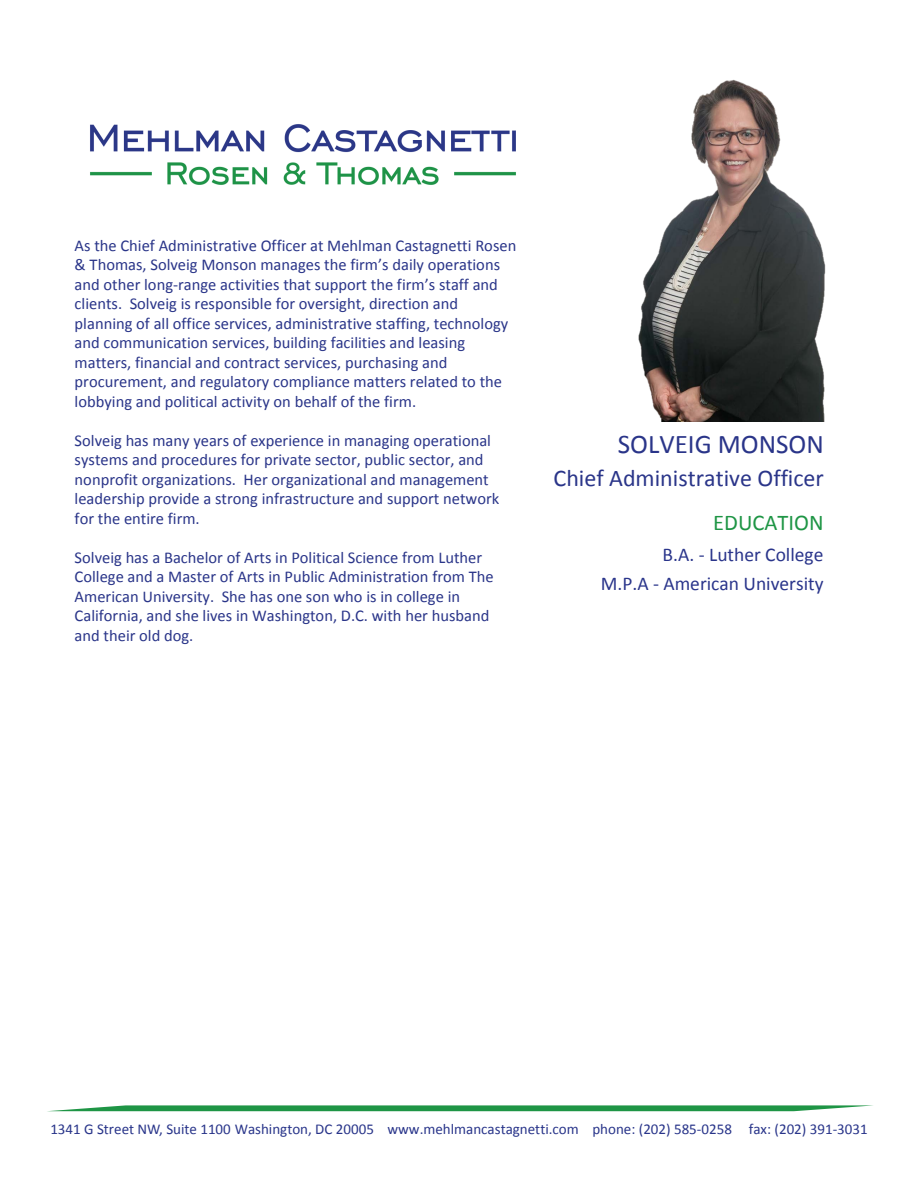
<style>
.page{position:relative;width:918px;height:1188px;background:#fff}
.page>*{position:absolute;margin:0;border:0;box-sizing:border-box;transform-origin:0 0}
.t1{font:27px "Calibri";color:#2a3589}
.t2{font:24px "Calibri";color:#2a3589}
.t3{font:22.5px "Calibri";color:#1e9545}
.t4{font:19.5px/29.2px "Calibri";color:#2a358b;text-align:right}
.t5{font:16.5px/19.5px "Calibri";color:#2a3589}
.t6{font:15px "Calibri";color:#29358a}
</style>
<div class="page">
<svg style="left:50px;top:1105px;width:823px;height:6px"></svg>
<img style="left:90px;top:124px;width:426px;height:61px">
<img style="left:638px;top:79px;width:188px;height:342px">
<p class="t5" style="left:75px;top:235px;width:443px">As the Chief Administrative Officer at Mehlman Castagnetti Rosen &amp; Thomas, Solveig Monson manages the firm’s daily operations and other long-range activities that support the firm’s staff and clients. Solveig is responsible for oversight, direction and planning of all office services, administrative staffing, technology and communication services, building facilities and leasing matters, financial and contract services, purchasing and procurement, and regulatory compliance matters related to the lobbying and political activity on behalf of the firm.</p>
<p class="t5" style="left:75px;top:430px;width:426px">Solveig has many years of experience in managing operational systems and procedures for private sector, public sector, and nonprofit organizations. Her organizational and management leadership provide a strong infrastructure and support network for the entire firm.</p>
<p class="t5" style="left:75px;top:547px;width:421px">Solveig has a Bachelor of Arts in Political Science from Luther College and a Master of Arts in Public Administration from The American University. She has one son who is in college in California, and she lives in Washington, D.C. with her husband and their old dog.</p>
<h1 class="t1" style="left:618px;top:427px;width:208px">SOLVEIG MONSON</h1>
<h2 class="t2" style="left:554px;top:463px;width:272px">Chief Administrative Officer</h2>
<h3 class="t3" style="left:713px;top:509px;width:112px">EDUCATION</h3>
<p class="t4" style="left:601px;top:540px;width:224px">B.A. - Luther College<br>M.P.A - American University</p>
<p class="t6" style="left:50px;top:1120px;width:819px">1341 G Street NW, Suite 1100 Washington, DC 20005 www.mehlmancastagnetti.com phone: (202) 585-0258 fax: (202) 391-3031</p>
</div>
